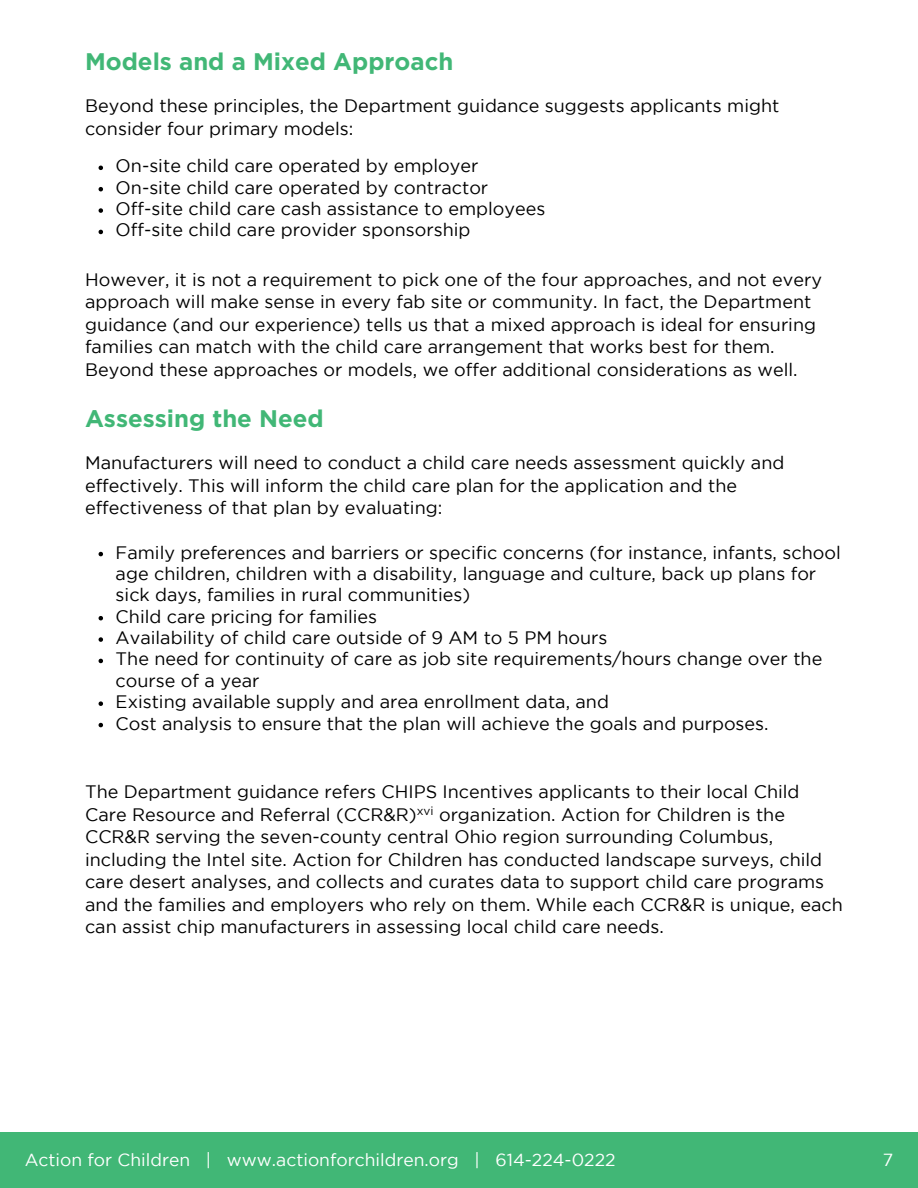
<style>
.page{position:relative;width:918px;height:1188px;background:#fff}
.page>*{position:absolute;margin:0;border:0;box-sizing:border-box;transform-origin:0 0}
.t1{font:700 24px "Gotham";color:#41b776}
.t2{font:18px/22.5px "Gotham";color:#000}
.t3{font:17.55px "Gotham";color:#fff}
</style>
<div class="page">
<div style="left:0;top:1132px;width:918px;height:56px;background:#41b776"></div>
<svg style="left:99px;top:166px;width:4px;height:4px"></svg>
<svg style="left:99px;top:187px;width:4px;height:4px"></svg>
<svg style="left:99px;top:208px;width:4px;height:5px"></svg>
<svg style="left:99px;top:230px;width:4px;height:4px"></svg>
<svg style="left:99px;top:552px;width:4px;height:4px"></svg>
<svg style="left:99px;top:616px;width:4px;height:4px"></svg>
<svg style="left:99px;top:637px;width:4px;height:5px"></svg>
<svg style="left:99px;top:659px;width:4px;height:4px"></svg>
<svg style="left:99px;top:701px;width:4px;height:5px"></svg>
<svg style="left:99px;top:723px;width:4px;height:4px"></svg>
<h1 class="t1" style="left:85px;top:48px;width:370px">Models and a Mixed Approach</h1>
<p class="t2" style="left:85px;top:96px;width:696px">Beyond these principles, the Department guidance suggests applicants might consider four primary models:</p>
<p class="t2" style="left:116px;top:157px;width:431px;line-height:21.3px">On-site child care operated by employer On-site child care operated by contractor Off-site child care cash assistance to employees Off-site child care provider sponsorship</p>
<p class="t2" style="left:85px;top:270px;width:738px">However, it is not a requirement to pick one of the four approaches, and not every approach will make sense in every fab site or community. In fact, the Department guidance (and our experience) tells us that a mixed approach is ideal for ensuring families can match with the child care arrangement that works best for them.<br>Beyond these approaches or models, we offer additional considerations as well.</p>
<h1 class="t1" style="left:85px;top:405px;width:240px">Assessing the Need</h1>
<p class="t2" style="left:85px;top:453px;width:701px">Manufacturers will need to conduct a child care needs assessment quickly and effectively. This will inform the child care plan for the application and the effectiveness of that plan by evaluating:</p>
<p class="t2" style="left:116px;top:543px;width:727px;line-height:21.3px">Family preferences and barriers or specific concerns (for instance, infants, school age children, children with a disability, language and culture, back up plans for sick days, families in rural communities)<br>Child care pricing for families<br>Availability of child care outside of 9 AM to 5 PM hours<br>The need for continuity of care as job site requirements/hours change over the course of a year<br>Existing available supply and area enrollment data, and<br>Cost analysis to ensure that the plan will achieve the goals and purposes.</p>
<p class="t2" style="left:85px;top:782px;width:759px">The Department guidance refers CHIPS Incentives applicants to their local Child Care Resource and Referral (CCR&amp;R)<sup>xvi</sup> organization. Action for Children is the CCR&amp;R serving the seven-county central Ohio region surrounding Columbus, including the Intel site. Action for Children has conducted landscape surveys, child care desert analyses, and collects and curates data to support child care programs and the families and employers who rely on them. While each CCR&amp;R is unique, each can assist chip manufacturers in assessing local child care needs.</p>
<p class="t3" style="left:25px;top:1153px;width:592px">Action for Children | www.actionforchildren.org | 614-224-0222</p>
<p class="t3" style="left:883px;top:1153px;width:12px">7</p>
</div>
